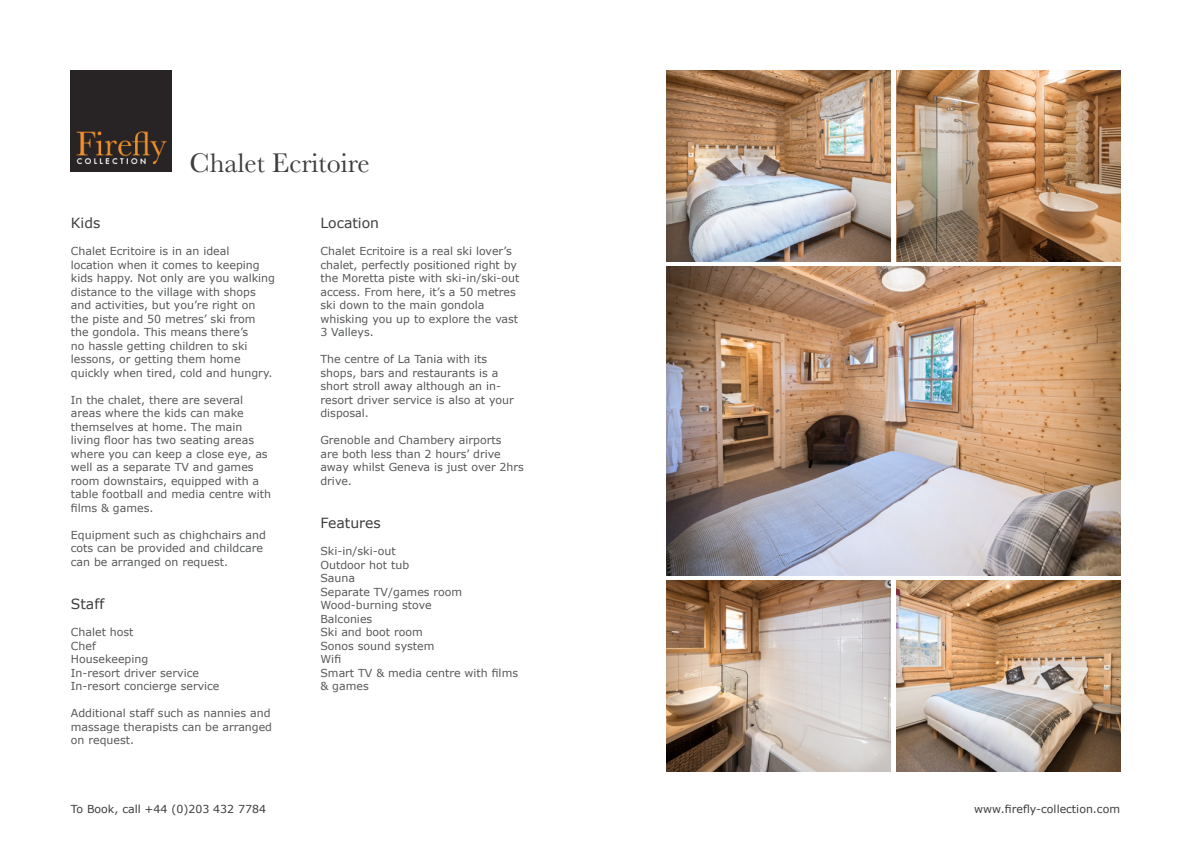
<style>
.page{position:relative;width:1191px;height:842px;background:#fff}
.page>*{position:absolute;margin:0;border:0;box-sizing:border-box;transform-origin:0 0}
.t1{font:28px "Baskerville";color:#3e3e3f}
.t2{font:14px "Verdana";color:#3e3e3f}
.t3{font:11px/13.5px "Verdana";color:#57585a}
.t4{font:11px "Verdana";color:#3e3e3f}
</style>
<div class="page">
<img style="left:71px;top:71px;width:101px;height:101px">
<img style="left:666px;top:267px;width:454px;height:308px">
<img style="left:666px;top:71px;width:224px;height:190px">
<img style="left:896px;top:71px;width:224px;height:190px">
<img style="left:666px;top:581px;width:224px;height:190px">
<img style="left:896px;top:581px;width:224px;height:190px">
<p class="t1" style="left:190px;top:145px;width:182px">Chalet Ecritoire</p>
<p class="t2" style="left:71px;top:214px;width:31px">Kids</p>
<p class="t3" style="left:71px;top:244px;width:206px">Chalet Ecritoire is in an ideal location when it comes to keeping kids happy. Not only are you walking distance to the village with shops and activities, but you’re right on the piste and 50 metres’ ski from the gondola. This means there’s<br>no hassle getting children to ski lessons, or getting them home quickly when tired, cold and hungry.</p>
<p class="t3" style="left:71px;top:393px;width:202px">In the chalet, there are several areas where the kids can make themselves at home. The main living floor has two seating areas where you can keep a close eye, as well as a separate TV and games room downstairs, equipped with a table football and media centre with films &amp; games.</p>
<p class="t3" style="left:71px;top:528px;width:197px">Equipment such as chighchairs and cots can be provided and childcare can be arranged on request.</p>
<p class="t2" style="left:71px;top:595px;width:35px">Staff</p>
<p class="t3" style="left:71px;top:626px;width:64px">Chalet host</p>
<p class="t3" style="left:71px;top:639px;width:27px">Chef</p>
<p class="t3" style="left:71px;top:653px;width:79px">Housekeeping</p>
<p class="t3" style="left:71px;top:666px;width:130px">In-resort driver service</p>
<p class="t3" style="left:71px;top:680px;width:150px">In-resort concierge service</p>
<p class="t3" style="left:71px;top:707px;width:203px">Additional staff such as nannies and massage therapists can be arranged on request.</p>
<p class="t4" style="left:71px;top:802px;width:197px">To Book, call +44 (0)203 432 7784</p>
<p class="t2" style="left:320px;top:214px;width:60px">Location</p>
<p class="t3" style="left:320px;top:244px;width:201px">Chalet Ecritoire is a real ski lover’s chalet, perfectly positioned right by the Moretta piste with ski-in/ski-out access. From here, it’s a 50 metres ski down to the main gondola whisking you up to explore the vast<br>3 Valleys.</p>
<p class="t3" style="left:320px;top:352px;width:195px">The centre of La Tania with its shops, bars and restaurants is a short stroll away although an in&shy;resort driver service is also at your disposal.</p>
<p class="t3" style="left:320px;top:433px;width:205px">Grenoble and Chambery airports<br>are both less than 2 hours’ drive away whilst Geneva is just over 2hrs drive.</p>
<p class="t2" style="left:320px;top:514px;width:62px">Features</p>
<p class="t3" style="left:320px;top:545px;width:77px">Ski-in/ski-out</p>
<p class="t3" style="left:320px;top:558px;width:90px">Outdoor hot tub</p>
<p class="t3" style="left:320px;top:572px;width:36px">Sauna</p>
<p class="t3" style="left:320px;top:585px;width:143px">Separate TV/games room</p>
<p class="t3" style="left:320px;top:599px;width:113px">Wood-burning stove</p>
<p class="t3" style="left:320px;top:612px;width:53px">Balconies</p>
<p class="t3" style="left:320px;top:626px;width:104px">Ski and boot room</p>
<p class="t3" style="left:320px;top:639px;width:116px">Sonos sound system</p>
<p class="t3" style="left:320px;top:653px;width:22px">Wifi</p>
<p class="t3" style="left:320px;top:666px;width:199px">Smart TV &amp; media centre with films &amp; games</p>
<p class="t4" style="left:974px;top:802px;width:147px">www.firefly-collection.com</p>
</div>
